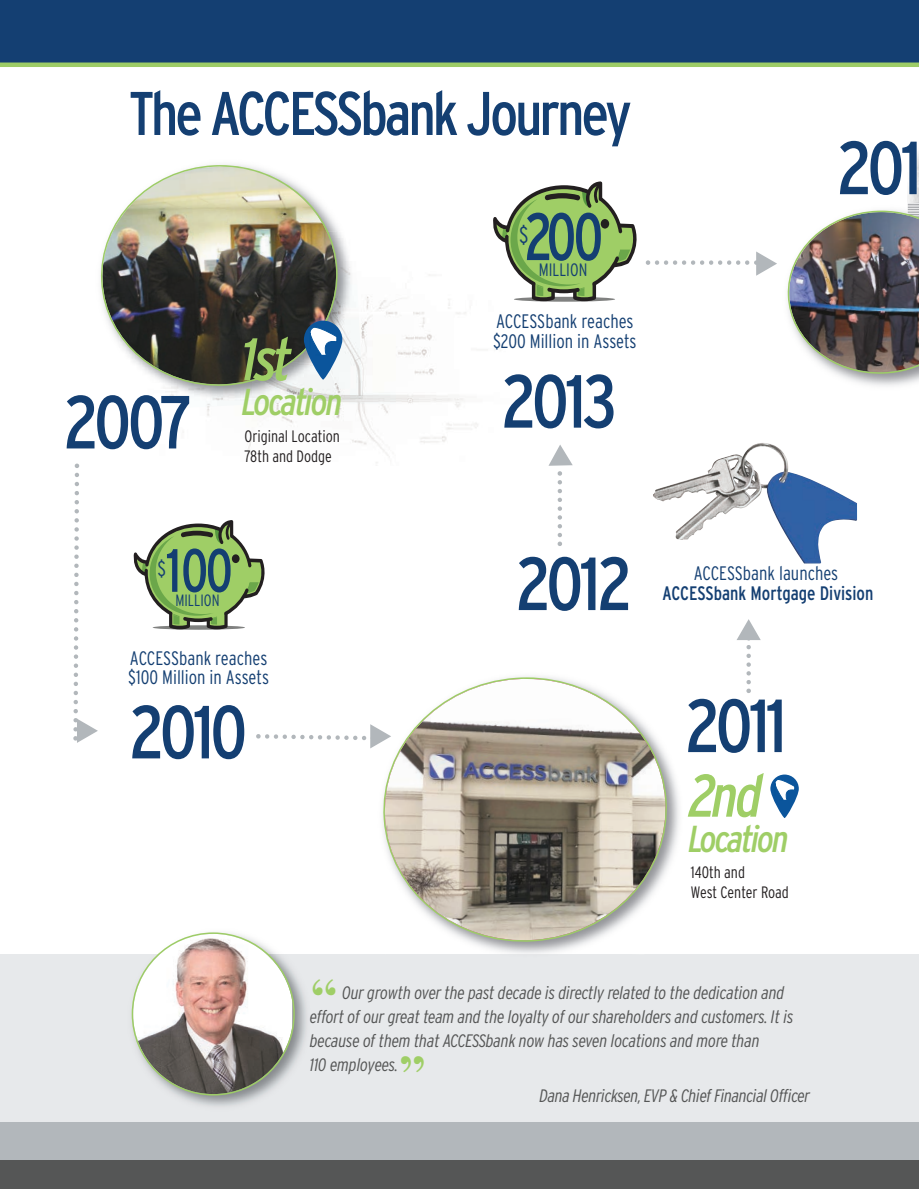
<style>
.page{position:relative;width:919px;height:1189px;background:#fff}
.page>*{position:absolute;margin:0;border:0;box-sizing:border-box;transform-origin:0 0}
.t1{font:condensed 75px "Interstate";letter-spacing:-.05em;color:#143f72}
.t2{font:condensed 66.75px "Interstate";color:#143f72;scale:.9 1}
.t3{font:condensed 61.5px "Interstate";letter-spacing:-.05em;color:#143f72}
.t4{font:condensed 60.9px "Interstate";color:#143f72;scale:.9 1}
.t5{font:italic condensed 60px "Interstate";letter-spacing:-.05em;color:#9fce66}
.t6{font:700 49.5px "Bodoni BT";color:#9fce66}
.t7{font:italic condensed 37.5px "Interstate";letter-spacing:-.05em;color:#9fce66}
.t8{font:300 condensed 23.4px "Interstate";color:#143f72;scale:.96 1}
.t9{font:300 condensed 21.3px "Interstate";color:#143f72;scale:.96 1}
.t10{font:300 condensed 19.5px/19.5px "Interstate";color:#143f72;scale:.96 1}
.t11{font:condensed 19.5px "Interstate";color:#143f72;scale:.96 1}
.t12{font:italic 300 condensed 18px/24px "Interstate";letter-spacing:-.01em;color:#555656}
.t13{font:300 condensed 18px "Interstate";color:#143f72;scale:.96 1}
.t14{font:300 condensed 16.5px/19.5px "Interstate";color:#231f20;scale:.96 1}
.t15{font:300 condensed 16.35px "Interstate";color:#143f72;scale:.96 1}
</style>
<div class="page">
<img style="left:207px;top:274px;width:327px;height:189px">
<div style="left:0;top:0;width:919px;height:65px;background:#143f72"></div>
<div style="left:0;top:1118px;width:919px;height:42px;background:#b2b7bb"></div>
<div style="left:0;top:1160px;width:919px;height:29px;background:#555656"></div>
<div style="left:0;top:954px;width:919px;height:168px;background:#e7e9eb"></div>
<img style="left:131px;top:976px;width:176px;height:131px">
<svg style="left:132px;top:932px;width:163px;height:163px"></svg>
<img style="left:166px;top:236px;width:197px;height:175px">
<img style="left:100px;top:165px;width:241px;height:224px">
<img style="left:370px;top:748px;width:309px;height:206px">
<svg style="left:379px;top:677px;width:293px;height:269px"></svg>
<img style="left:841px;top:204px;width:78px;height:182px">
<img style="left:908px;top:202px;width:11px;height:9px">
<img style="left:787px;top:211px;width:132px;height:165px">
<svg style="left:153px;top:625px;width:92px;height:5px"></svg>
<svg style="left:134px;top:520px;width:131px;height:109px"></svg>
<svg style="left:514px;top:297px;width:101px;height:5px"></svg>
<svg style="left:493px;top:181px;width:144px;height:120px"></svg>
<svg style="left:73px;top:463px;width:25px;height:280px"></svg>
<svg style="left:256px;top:724px;width:135px;height:24px"></svg>
<svg style="left:304px;top:321px;width:38px;height:58px"></svg>
<svg style="left:310px;top:327px;width:27px;height:28px"></svg>
<svg style="left:646px;top:251px;width:131px;height:25px"></svg>
<svg style="left:770px;top:775px;width:29px;height:43px"></svg>
<svg style="left:775px;top:779px;width:20px;height:21px"></svg>
<hr style="left:0;top:63px;width:919px;height:4px;background:#9dcc66">
<svg style="left:737px;top:619px;width:24px;height:74px"></svg>
<img style="left:653px;top:443px;width:110px;height:97px">
<svg style="left:548px;top:445px;width:25px;height:101px"></svg>
<h3 class="t3" style="left:129px;top:78px;width:505px">The ACCESSbank Journey</h3>
<h1 class="t1" style="left:63px;top:379px;width:130px">2007</h1>
<h3 class="t5" style="left:242px;top:324px;width:51px">1st</h3>
<h3 class="t7" style="left:242px;top:380px;width:102px">Location</h3>
<p class="t14" style="left:244px;top:427px;width:101px">Original Location<br>78th and Dodge</p>
<h2 class="t2" style="left:524px;top:198px;width:90px">200</h2>
<p class="t13" style="left:539px;top:259px;width:52px">MILLION</p>
<p class="t8" style="left:519px;top:221px;width:11px">$</p>
<p class="t10" style="left:493px;top:312px;width:151px">ACCESSbank reaches $200 Million in Assets</p>
<h1 class="t1" style="left:501px;top:358px;width:118px">2013</h1>
<h1 class="t1" style="left:836px;top:124px;width:87px">201</h1>
<h3 class="t4" style="left:166px;top:535px;width:76px">100</h3>
<p class="t15" style="left:175px;top:591px;width:48px">MILLION</p>
<p class="t9" style="left:157px;top:556px;width:10px">$</p>
<p class="t10" style="left:128px;top:648px;width:148px">ACCESSbank reaches $100 Million in Assets</p>
<h1 class="t1" style="left:129px;top:688px;width:120px">2010</h1>
<h1 class="t1" style="left:515px;top:540px;width:118px">2012</h1>
<p class="t10" style="left:694px;top:564px;width:152px">ACCESSbank launches</p>
<p class="t11" style="left:663px;top:582px;width:221px">ACCESSbank Mortgage Division</p>
<h1 class="t1" style="left:685px;top:682px;width:104px">2011</h1>
<h3 class="t5" style="left:688px;top:761px;width:76px">2nd</h3>
<h3 class="t7" style="left:688px;top:817px;width:102px">Location</h3>
<p class="t14" style="left:691px;top:863px;width:104px">140th and<br>West Center Road</p>
<h3 class="t6" style="left:310px;top:980px;width:29px">“</h3>
<p class="t12" style="left:310px;top:980px;width:485px;text-indent:32px">Our growth over the past decade is directly related to the dedication and effort of our great team and the loyalty of our shareholders and customers. It is because of them that ACCESSbank now has seven locations and more than<br>110 employees.</p>
<h3 class="t6" style="left:398px;top:1056px;width:29px">”</h3>
<p class="t12" style="left:540px;top:1084px;width:272px">Dana Henricksen, EVP &amp; Chief Financial Officer</p>
</div>
